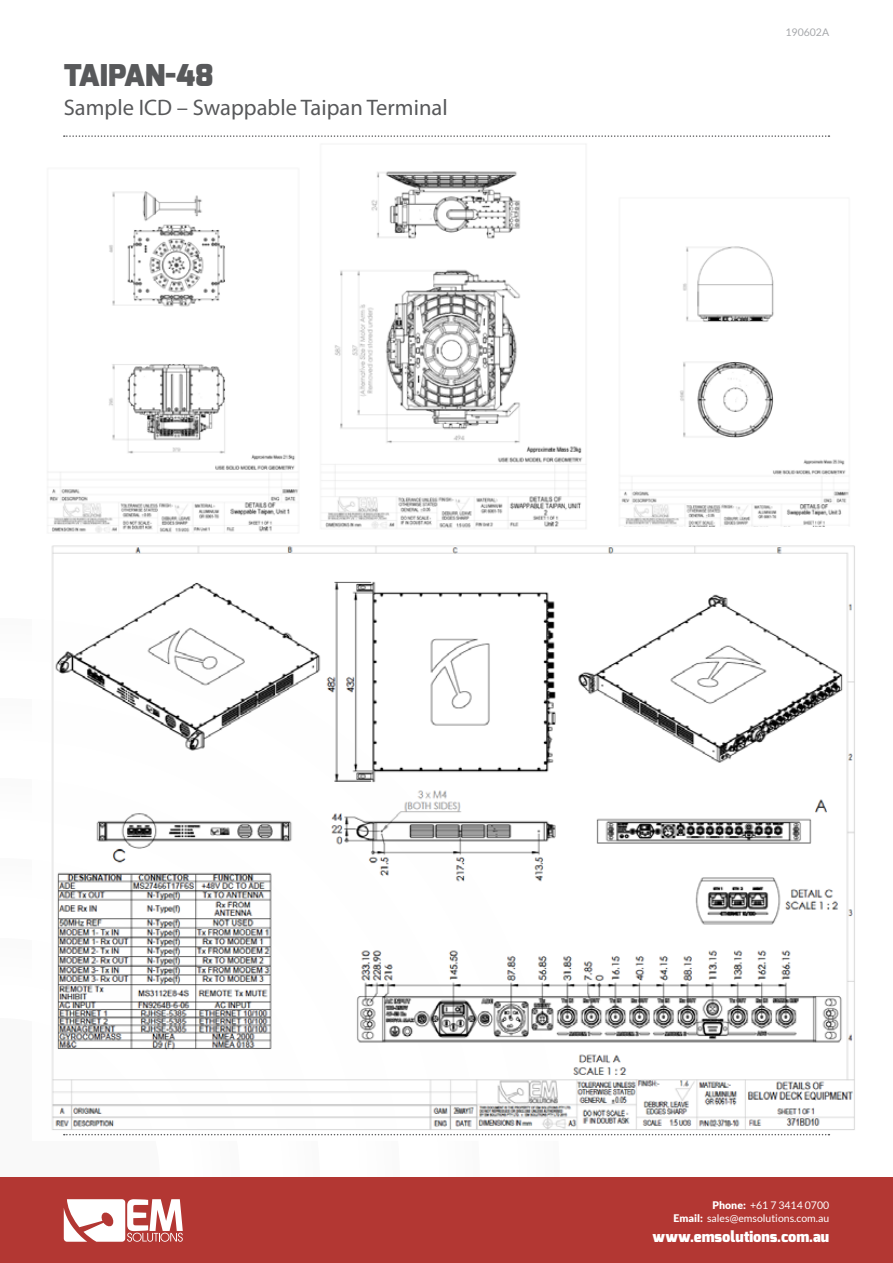
<style>
.page{position:relative;width:893px;height:1263px;background:#fff}
.page>*{position:absolute;margin:0;border:0;box-sizing:border-box;transform-origin:0 0}
.t1{font:900 30px "Exo";letter-spacing:-.045em;color:#58595b}
.t2{font:22.5px "Myriad Pro";color:#58595b}
.t3{font:900 15px "Exo";color:#fff}
.t4{font:10.5px/13.5px "Lato";color:#fff;text-align:right}
.t5{font:10.5px "Lato";color:#a7a9ac}
.s1{font-weight:900}
</style>
<div class="page">
<div style="left:0;top:1178px;width:893px;height:85px;background:#b33733"></div>
<img style="left:51px;top:545px;width:804px;height:591px">
<svg style="left:64px;top:135px;width:765px;height:2px"></svg>
<svg style="left:0;top:1018px;width:829px;height:224px"></svg>
<img style="left:47px;top:191px;width:252px;height:342px">
<img style="left:321px;top:144px;width:266px;height:385px">
<img style="left:621px;top:246px;width:228px;height:281px">
<h1 class="t1" style="left:64px;top:56px;width:151px">TAIPAN-48</h1>
<h2 class="t2" style="left:64px;top:93px;width:385px">Sample ICD – Swappable Taipan Terminal</h2>
<p class="t5" style="left:785px;top:27px;width:45px">190602A</p>
<p class="t4" style="left:673px;top:1198px;width:157px"><span class="s1">Phone:</span> +61 7 3414 0700<br><span class="s1">Email:</span> sales@emsolutions.com.au</p>
<h3 class="t3" style="left:652px;top:1227px;width:178px">www.emsolutions.com.au</h3>
</div>
